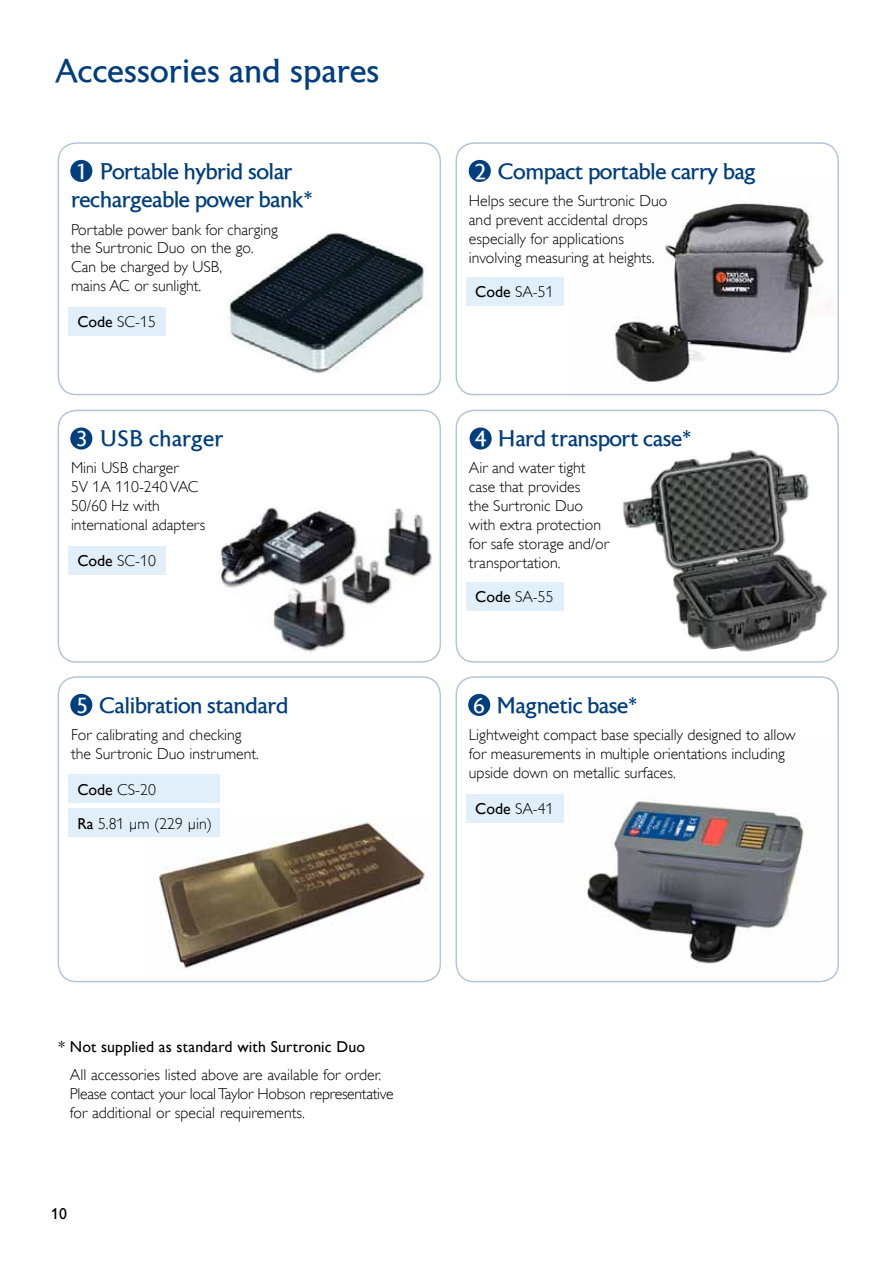
<style>
.page{position:relative;width:893px;height:1263px;background:#fff}
.page>*{position:absolute;margin:0;border:0;box-sizing:border-box;transform-origin:0 0}
.t1{font:33px "Astoria Roman";color:#003e7e}
.t2{font:22.5px/28.5px "Astoria Roman";letter-spacing:-.025em;color:#003e7e}
.t3{font:22.5px "Astoria Roman";color:#003e7e}
.t4{font:300 15.75px/18.9px "Gill Alt One";color:#000}
.t5{font:15.75px "Gill Alt One";letter-spacing:.01em;color:#000}
.s1{font-size:21.75px;color:#fff}
.s2{font-weight:400}
</style>
<div class="page">
<div style="left:58px;top:142px;width:383px;height:253px;border:2px solid #b3c5d8;border-radius:18px"></div>
<div style="left:58px;top:410px;width:383px;height:253px;border:2px solid #b3c5d8;border-radius:18px"></div>
<img style="left:159px;top:822px;width:269px;height:147px">
<div style="left:58px;top:676px;width:383px;height:306px;border:2px solid #b3c5d8;border-radius:18px"></div>
<img style="left:480px;top:794px;width:358px;height:187px">
<div style="left:455px;top:676px;width:384px;height:306px;border:2px solid #b3c5d8;border-radius:18px"></div>
<div style="left:455px;top:410px;width:384px;height:253px;border:2px solid #b3c5d8;border-radius:18px"></div>
<img style="left:613px;top:203px;width:225px;height:192px">
<div style="left:455px;top:142px;width:384px;height:253px;border:2px solid #b3c5d8;border-radius:18px"></div>
<img style="left:228px;top:233px;width:198px;height:141px">
<div style="left:68px;top:307px;width:98px;height:28px;background:#e1effa"></div>
<div style="left:68px;top:546px;width:98px;height:29px;background:#e1effa"></div>
<div style="left:68px;top:775px;width:152px;height:28px;background:#e1effa"></div>
<div style="left:466px;top:795px;width:98px;height:28px;background:#e1effa"></div>
<div style="left:466px;top:583px;width:98px;height:28px;background:#e1effa"></div>
<div style="left:466px;top:277px;width:98px;height:28px;background:#e1effa"></div>
<div style="left:68px;top:809px;width:152px;height:28px;background:#e1effa"></div>
<img style="left:220px;top:500px;width:221px;height:154px">
<img style="left:623px;top:449px;width:205px;height:203px">
<div style="left:70px;top:160px;width:22px;height:22px;background:#003e7e;border-radius:50%"></div>
<div style="left:469px;top:160px;width:22px;height:22px;background:#003e7e;border-radius:50%"></div>
<div style="left:70px;top:427px;width:22px;height:22px;background:#003e7e;border-radius:50%"></div>
<div style="left:470px;top:427px;width:22px;height:22px;background:#003e7e;border-radius:50%"></div>
<div style="left:70px;top:694px;width:22px;height:22px;background:#003e7e;border-radius:50%"></div>
<div style="left:468px;top:694px;width:22px;height:22px;background:#003e7e;border-radius:50%"></div>
<h1 class="t1" style="left:56px;top:53px;width:326px">Accessories and spares</h1>
<h2 class="t2" style="left:71px;top:157px;width:243px"><span class="s1">1</span> Portable hybrid solar rechargeable power bank*</h2>
<p class="t4" style="left:71px;top:220px;width:208px">Portable power bank for charging the Surtronic Duo on the go.<br>Can be charged by USB,<br>mains AC or sunlight.</p>
<p class="t4" style="left:77px;top:312px;width:80px"><span class="s2">Code</span> SC-15</p>
<h2 class="t3" style="left:77px;top:426px;width:148px"><span class="s1">3</span> USB charger</h2>
<p class="t4" style="left:71px;top:459px;width:136px">Mini USB charger<br>5V 1A 110-240 VAC<br>50/60 Hz with international adapters</p>
<p class="t4" style="left:77px;top:551px;width:80px"><span class="s2">Code</span> SC-10</p>
<h2 class="t2" style="left:77px;top:691px;width:214px"><span class="s1">5</span> Calibration standard</h2>
<p class="t4" style="left:71px;top:725px;width:190px">For calibrating and checking the Surtronic Duo instrument.</p>
<p class="t4" style="left:77px;top:772px;width:136px;line-height:33.8px"><span class="s2">Code</span> CS-20<br><span class="s2">Ra</span> 5.81 μm (229 μin)</p>
<h2 class="t2" style="left:475px;top:157px;width:282px"><span class="s1">2</span> Compact portable carry bag</h2>
<p class="t4" style="left:469px;top:191px;width:200px">Helps secure the Surtronic Duo and prevent accidental drops especially for applications involving measuring at heights.</p>
<p class="t4" style="left:475px;top:282px;width:80px"><span class="s2">Code</span> SA-51</p>
<h2 class="t2" style="left:475px;top:425px;width:218px"><span class="s1">4</span> Hard transport case*</h2>
<p class="t4" style="left:469px;top:459px;width:142px">Air and water tight case that provides<br>the Surtronic Duo with extra protection for safe storage and/or transportation.</p>
<p class="t4" style="left:475px;top:587px;width:80px"><span class="s2">Code</span> SA-55</p>
<h2 class="t2" style="left:473px;top:691px;width:166px"><span class="s1">6</span> Magnetic base*</h2>
<p class="t4" style="left:469px;top:725px;width:328px">Lightweight compact base specially designed to allow for measurements in multiple orientations including upside down on metallic surfaces.</p>
<p class="t4" style="left:475px;top:799px;width:80px"><span class="s2">Code</span> SA-41</p>
<p class="t5" style="left:58px;top:1037px;width:308px">* Not supplied as standard with Surtronic Duo</p>
<p class="t4" style="left:70px;top:1065px;width:325px">All accessories listed above are available for order.<br>Please contact your local Taylor Hobson representative for additional or special requirements.</p>
<p class="t5" style="left:51px;top:1205px;width:17px">10</p>
</div>
